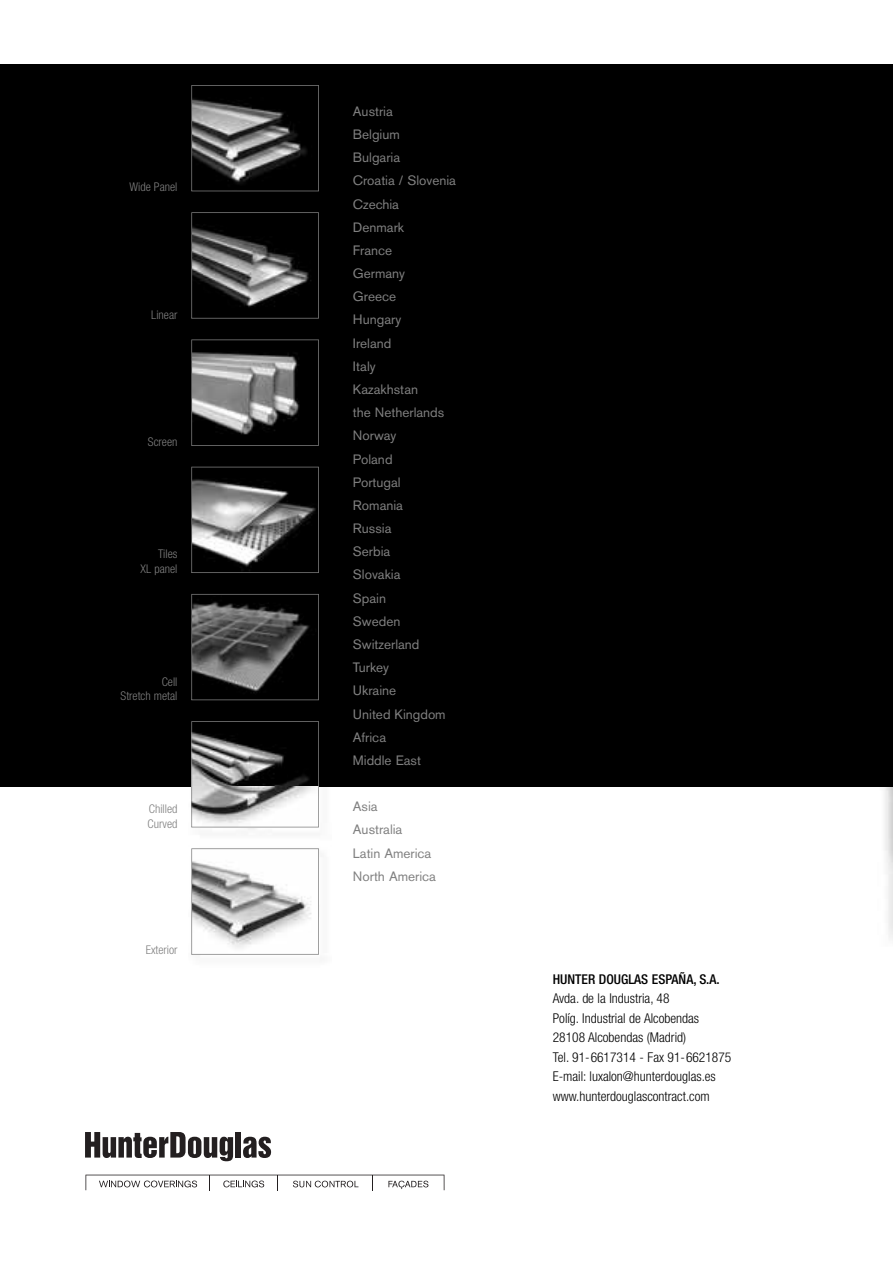
<style>
.page{position:relative;width:893px;height:1263px;background:#fff}
.page>*{position:absolute;margin:0;border:0;box-sizing:border-box;transform-origin:0 0}
.t1{font:13.5px/23.2px "Akzidenz Grotesk BE";color:#808080}
.t2{font:300 condensed 13.5px/19.5px "Helvetica Neue";color:#000}
.t3{font:500 condensed 13.5px "Helvetica Neue";color:#000}
.t4{font:300 condensed 12px/14.4px "Helvetica Neue";color:#808080;text-align:right}
</style>
<div class="page">
<img style="left:191px;top:827px;width:128px;height:2px">
<div style="left:0;top:64px;width:893px;height:723px;background:#000"></div>
<svg style="left:85px;top:1175px;width:359px;height:15px"></svg>
<svg style="left:85px;top:1132px;width:148px;height:29px"></svg>
<div style="left:236px;top:1132px;width:5px;height:25px;background:#231f20"></div>
<svg style="left:243px;top:1137px;width:28px;height:21px"></svg>
<svg style="left:191px;top:212px;width:128px;height:107px"></svg>
<svg style="left:191px;top:85px;width:128px;height:106px"></svg>
<svg style="left:191px;top:339px;width:128px;height:107px"></svg>
<svg style="left:191px;top:594px;width:128px;height:106px"></svg>
<svg style="left:191px;top:467px;width:128px;height:106px"></svg>
<svg style="left:191px;top:848px;width:128px;height:107px"></svg>
<svg style="left:191px;top:721px;width:128px;height:106px"></svg>
<p class="t4" style="left:130px;top:181px;width:49px">Wide Panel</p>
<p class="t4" style="left:151px;top:308px;width:28px">Linear</p>
<p class="t4" style="left:148px;top:435px;width:31px">Screen</p>
<p class="t4" style="left:141px;top:548px;width:38px">Tiles<br>XL panel</p>
<p class="t4" style="left:121px;top:675px;width:58px">Cell<br>Stretch metal</p>
<p class="t4" style="left:148px;top:803px;width:31px;text-align:left">Chilled<br>Curved</p>
<p class="t4" style="left:146px;top:944px;width:33px">Exterior</p>
<p class="t1" style="left:353px;top:101px;width:104px">Austria<br>Belgium<br>Bulgaria<br>Croatia / Slovenia<br>Czechia<br>Denmark<br>France<br>Germany<br>Greece<br>Hungary<br>Ireland<br>Italy<br>Kazakhstan<br>the Netherlands<br>Norway<br>Poland<br>Portugal<br>Romania<br>Russia<br>Serbia<br>Slovakia<br>Spain<br>Sweden<br>Switzerland<br>Turkey<br>Ukraine<br>United Kingdom<br>Africa<br>Middle East</p>
<p class="t1" style="left:353px;top:796px;width:84px">Asia<br>Australia<br>Latin America<br>North America</p>
<p class="t3" style="left:553px;top:974px;width:168px">HUNTER DOUGLAS ESPAÑA, S.A.</p>
<p class="t2" style="left:553px;top:990px;width:180px">Avda. de la Industria, 48<br>Políg. Industrial de Alcobendas<br>28108 Alcobendas (Madrid)<br>Tel. 91-6617314 - Fax 91-6621875<br>E-mail: luxalon@hunterdouglas.es www.hunterdouglascontract.com</p>
</div>
